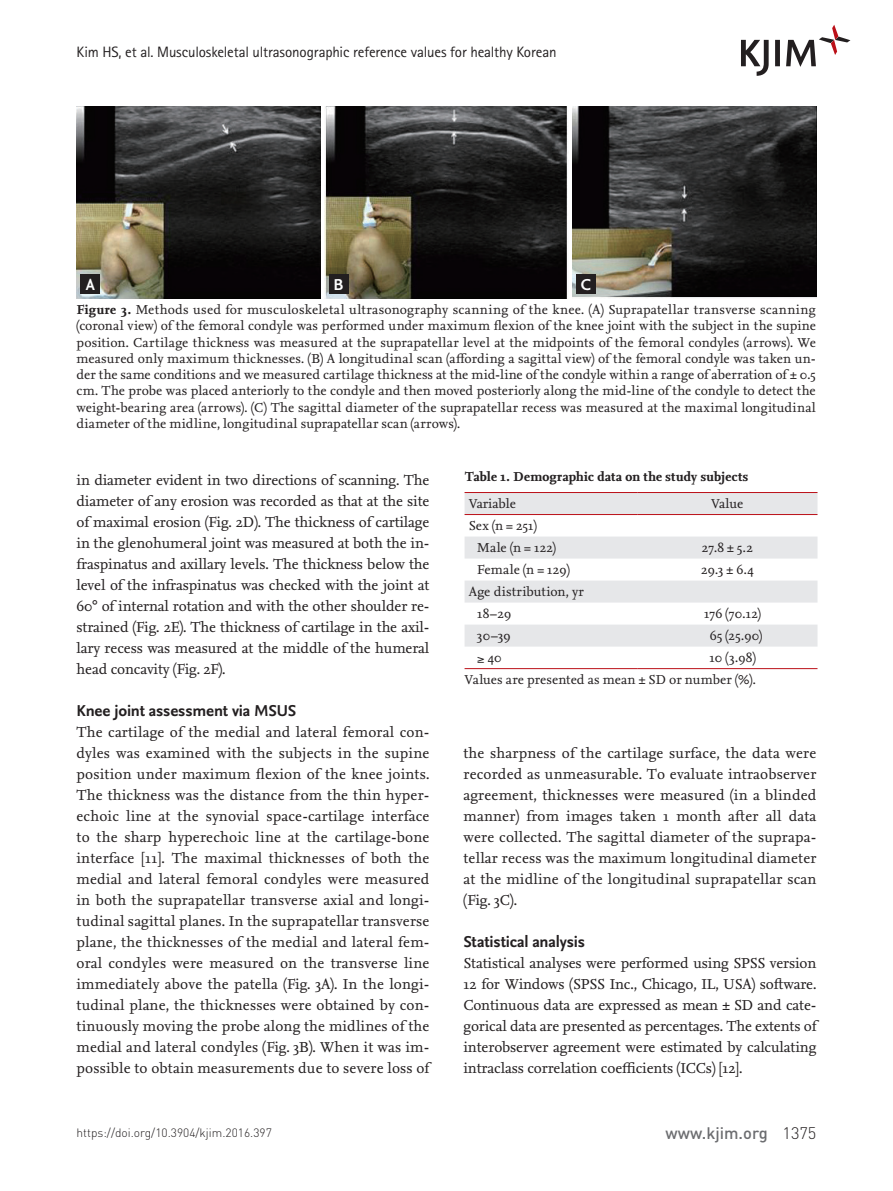
<style>
.page{position:relative;width:893px;height:1191px;background:#fff}
.page>*{position:absolute;margin:0;border:0;box-sizing:border-box;transform-origin:0 0}
.제목2{font:700 16.5px "Nexus Sans";letter-spacing:-.01em;color:#231f20}
.t1{font:500 16.5px "DIN Pro";color:#6c6d70}
.t2{font:300 16.5px "DIN Pro";color:#231f20}
.t3{font:700 16.5px "Nexus Sans";color:#fff}
.본문첫단락{font:15px/21px "Nexus Serif";letter-spacing:-.01em;color:#231f20;text-align:justify}
.t4{font:15px "Rotis Sans Serif Std";letter-spacing:-.01em;color:#231f20}
.그림설명{font:13.5px/16.2px "Nexus Serif";color:#231f20;text-align:justify}
.테이블{font:13.5px "Nexus Serif";letter-spacing:.01em;color:#231f20}
.테이블제목{font:700 13.5px "Nexus Serif";color:#231f20}
.t5{font:300 12px "DIN Pro";color:#231f20}
.s1{font-weight:700}
</style>
<div class="page">
<svg style="left:741px;top:25px;width:109px;height:51px"></svg>
<img style="left:77px;top:106px;width:243px;height:193px">
<img style="left:325px;top:106px;width:243px;height:193px">
<img style="left:573px;top:106px;width:243px;height:192px">
<svg style="left:465px;top:493px;width:352px;height:153px;fill:#e6e7e9"></svg>
<hr style="left:465px;top:492px;width:172px;height:1px;background:#bb1018">
<hr style="left:637px;top:492px;width:180px;height:1px;background:#bb1018">
<hr style="left:465px;top:514px;width:172px;height:1px;background:#bb1018">
<hr style="left:637px;top:514px;width:180px;height:1px;background:#bb1018">
<hr style="left:465px;top:668px;width:172px;height:1px;background:#bb1018">
<hr style="left:637px;top:668px;width:180px;height:1px;background:#bb1018">
<div style="left:81px;top:275px;width:19px;height:19px;background:#231f20"></div>
<div style="left:329px;top:275px;width:19px;height:19px;background:#231f20"></div>
<div style="left:576px;top:275px;width:20px;height:19px;background:#231f20"></div>
<p class="t4" style="left:77px;top:43px;width:481px">Kim HS, et al. Musculoskeletal ultrasonographic reference values for healthy Korean</p>
<p class="t3" style="left:86px;top:274px;width:11px">A</p>
<p class="t3" style="left:334px;top:274px;width:12px">B</p>
<p class="t3" style="left:581px;top:274px;width:12px">C</p>
<p class="그림설명" style="left:77px;top:301px;width:741px"><span class="s1">Figure 3.</span> Methods used for musculoskeletal ultrasonography scanning of the knee. (A) Suprapatellar transverse scanning (coronal view) of the femoral condyle was performed under maximum flexion of the knee joint with the subject in the supine position. Cartilage thickness was measured at the suprapatellar level at the midpoints of the femoral condyles (arrows). We measured only maximum thicknesses. (B) A longitudinal scan (affording a sagittal view) of the femoral condyle was taken un&shy;der the same conditions and we measured cartilage thickness at the mid-line of the condyle within a range of aberration of ± 0.5 cm. The probe was placed anteriorly to the condyle and then moved posteriorly along the mid-line of the condyle to detect the weight-bearing area (arrows). (C) The sagittal diameter of the suprapatellar recess was measured at the maximal longitudinal diameter of the midline, longitudinal suprapatellar scan (arrows).</p>
<p class="테이블제목" style="left:465px;top:468px;width:285px">Table 1. Demographic data on the study subjects</p>
<p class="그림설명" style="left:469px;top:495px;width:49px">Variable</p>
<p class="그림설명" style="left:711px;top:495px;width:34px">Value</p>
<p class="테이블" style="left:469px;top:517px;width:69px">Sex (n = 251)</p>
<p class="테이블" style="left:477px;top:539px;width:80px">Male (n = 122)</p>
<p class="테이블" style="left:702px;top:539px;width:53px">27.8 ± 5.2</p>
<p class="테이블" style="left:477px;top:561px;width:94px">Female (n = 129)</p>
<p class="테이블" style="left:701px;top:561px;width:54px">29.3 ± 6.4</p>
<p class="테이블" style="left:469px;top:583px;width:117px">Age distribution, yr</p>
<p class="테이블" style="left:477px;top:605px;width:35px">18–29</p>
<p class="테이블" style="left:704px;top:605px;width:58px">176 (70.12)</p>
<p class="테이블" style="left:477px;top:627px;width:35px">30–39</p>
<p class="테이블" style="left:710px;top:627px;width:54px">65 (25.90)</p>
<p class="테이블" style="left:477px;top:649px;width:26px">≥ 40</p>
<p class="테이블" style="left:710px;top:649px;width:48px">10 (3.98)</p>
<p class="테이블" style="left:465px;top:671px;width:293px">Values are presented as mean ± SD or number (%).</p>
<p class="본문첫단락" style="left:77px;top:469px;width:354px">in diameter evident in two directions of scanning. The diameter of any erosion was recorded as that at the site of maximal erosion (Fig. 2D). The thickness of cartilage in the glenohumeral joint was measured at both the in&shy;fraspinatus and axillary levels. The thickness below the level of the infraspinatus was checked with the joint at 60° of internal rotation and with the other shoulder re&shy;strained (Fig. 2E). The thickness of cartilage in the axil&shy;lary recess was measured at the middle of the humeral head concavity (Fig. 2F).</p>
<p class="제목2" style="left:77px;top:700px;width:221px">Knee joint assessment via MSUS</p>
<p class="본문첫단락" style="left:77px;top:721px;width:354px">The cartilage of the medial and lateral femoral con&shy;dyles was examined with the subjects in the supine position under maximum flexion of the knee joints.<br>The thickness was the distance from the thin hyper&shy;echoic line at the synovial space-cartilage interface to the sharp hyperechoic line at the cartilage-bone interface [11]. The maximal thicknesses of both the medial and lateral femoral condyles were measured in both the suprapatellar transverse axial and longi&shy;tudinal sagittal planes. In the suprapatellar transverse plane, the thicknesses of the medial and lateral fem&shy;oral condyles were measured on the transverse line immediately above the patella (Fig. 3A). In the longi&shy;tudinal plane, the thicknesses were obtained by con&shy;tinuously moving the probe along the midlines of the medial and lateral condyles (Fig. 3B). When it was im&shy;possible to obtain measurements due to severe loss of</p>
<p class="본문첫단락" style="left:463px;top:742px;width:354px">the sharpness of the cartilage surface, the data were recorded as unmeasurable. To evaluate intraobserver agreement, thicknesses were measured (in a blinded manner) from images taken 1 month after all data were collected. The sagittal diameter of the suprapa&shy;tellar recess was the maximum longitudinal diameter at the midline of the longitudinal suprapatellar scan (Fig. 3C).</p>
<p class="제목2" style="left:463px;top:931px;width:123px">Statistical analysis</p>
<p class="본문첫단락" style="left:463px;top:952px;width:354px">Statistical analyses were performed using SPSS version 12 for Windows (SPSS Inc., Chicago, IL, USA) software.<br>Continuous data are expressed as mean ± SD and cate&shy;gorical data are presented as percentages. The extents of interobserver agreement were estimated by calculating intraclass correlation coefficients (ICCs) [12].</p>
<p class="t5" style="left:77px;top:1124px;width:197px">https://doi.org/10.3904/kjim.2016.397</p>
<p class="t1" style="left:666px;top:1121px;width:104px">www.kjim.org</p>
<p class="t2" style="left:782px;top:1121px;width:35px">1375</p>
</div>
